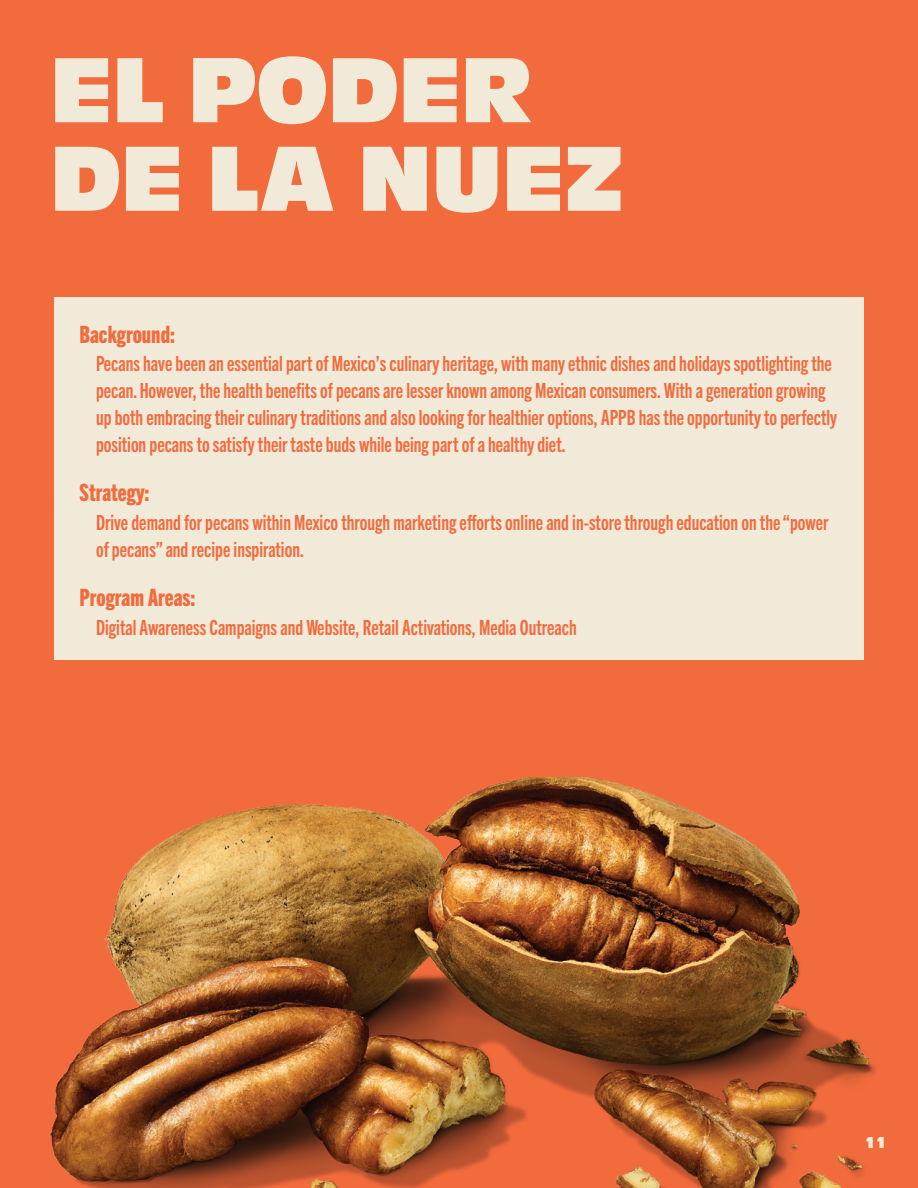
<style>
.page{position:relative;width:918px;height:1188px;background:#f26b3d}
.page>*{position:absolute;margin:0;border:0;box-sizing:border-box;transform-origin:0 0}
.t1{font:96px/88.5px "Antique Oli Com";color:#f1ead9}
.t2{font:24px "Trade Gothic Next LT Pro Hv Cm";color:#f26b3d}
.t3{font:21px/27px "Trade Gothic Next LT Pro Bd Cm";color:#f26b3d}
.t4{font:16.5px "Antique Oli Com";color:#f1ead9}
</style>
<div class="page">
<div style="left:54px;top:297px;width:810px;height:363px;background:#f1ead9"></div>
<img style="left:49px;top:778px;width:827px;height:410px">
<p class="t1" style="left:50px;top:47px;width:575px">EL PODER<br>DE LA NUEZ</p>
<p class="t2" style="left:80px;top:318px;width:97px">Background:</p>
<p class="t3" style="left:96px;top:349px;width:743px">Pecans have been an essential part of Mexico’s culinary heritage, with many ethnic dishes and holidays spotlighting the pecan. However, the health benefits of pecans are lesser known among Mexican consumers. With a generation growing up both embracing their culinary traditions and also looking for healthier options, APPB has the opportunity to perfectly position pecans to satisfy their taste buds while being part of a healthy diet.</p>
<p class="t2" style="left:80px;top:477px;width:72px">Strategy:</p>
<p class="t3" style="left:96px;top:508px;width:734px">Drive demand for pecans within Mexico through marketing efforts online and in-store through education on the “power of pecans” and recipe inspiration.</p>
<p class="t2" style="left:80px;top:582px;width:118px">Program Areas:</p>
<p class="t3" style="left:96px;top:613px;width:482px">Digital Awareness Campaigns and Website, Retail Activations, Media Outreach</p>
<p class="t4" style="left:862px;top:1130px;width:23px">11</p>
<p class="t4" style="left:865px;top:1133px;width:23px">11</p>
</div>
